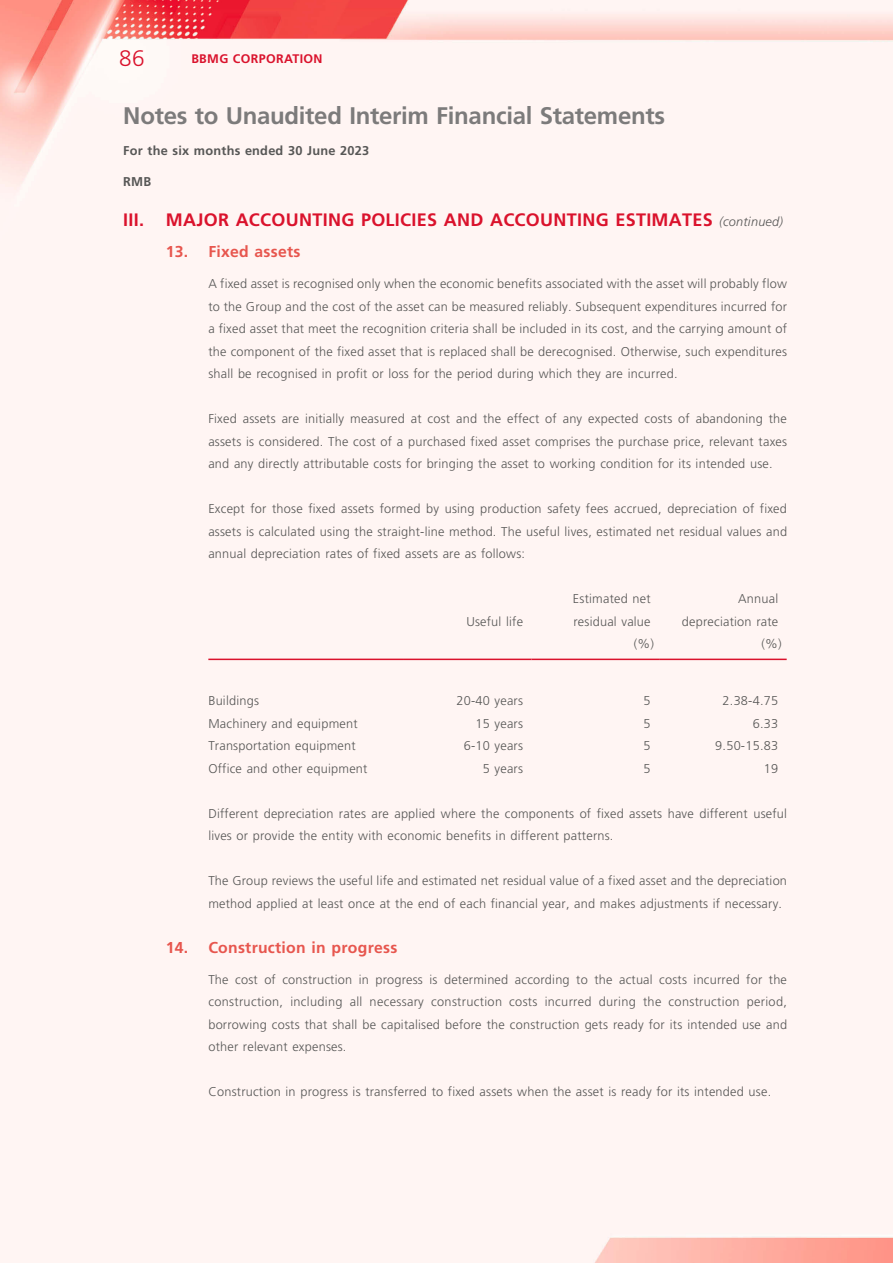
<style>
.page{position:relative;width:893px;height:1263px;background:#fff5f3}
.page>*{position:absolute;margin:0;border:0;box-sizing:border-box;transform-origin:0 0}
.t1{font:700 24px "Frutiger LT Std";letter-spacing:-.015em;color:#7c7b7b}
.t2{font:300 22.5px "Frutiger LT Std";color:#da122c}
.t3{font:700 18px "Frutiger LT Std";letter-spacing:.015em;color:#da122c}
.t4{font:700 15.75px "Frutiger LT Std";letter-spacing:.015em;color:#e7564e}
.t5{font:300 12.75px/22.5px "Frutiger LT Std";letter-spacing:.015em;color:#575756;text-align:justify}
.t6{font:700 12.75px "Frutiger LT Std";letter-spacing:.015em;color:#575756}
.t7{font:700 12.45px "Frutiger LT Std";letter-spacing:.03em;color:#da122c}
.s1{font-weight:300;font-style:italic;font-size:12.75px;color:#575756}
</style>
<div class="page">
<hr style="left:208px;top:659px;width:196px;height:1px;background:#da122c">
<hr style="left:404px;top:659px;width:127px;height:1px;background:#da122c">
<hr style="left:531px;top:659px;width:128px;height:1px;background:#da122c">
<hr style="left:659px;top:659px;width:128px;height:1px;background:#da122c">
<h2 class="t2" style="left:119px;top:45px;width:27px">86</h2>
<p class="t7" style="left:191px;top:52px;width:133px">BBMG CORPORATION</p>
<h1 class="t1" style="left:123px;top:102px;width:543px">Notes to Unaudited Interim Financial Statements</h1>
<p class="t6" style="left:123px;top:143px;width:247px">For the six months ended 30 June 2023</p>
<p class="t6" style="left:123px;top:174px;width:30px">RMB</p>
<h3 class="t3" style="left:123px;top:209px;width:661px">III. MAJOR ACCOUNTING POLICIES AND ACCOUNTING ESTIMATES <span class="s1">(continued)</span></h3>
<p class="t4" style="left:166px;top:242px;width:136px">13. Fixed assets</p>
<p class="t5" style="left:208px;top:273px;width:580px">A fixed asset is recognised only when the economic benefits associated with the asset will probably flow to the Group and the cost of the asset can be measured reliably. Subsequent expenditures incurred for a fixed asset that meet the recognition criteria shall be included in its cost, and the carrying amount of the component of the fixed asset that is replaced shall be derecognised. Otherwise, such expenditures shall be recognised in profit or loss for the period during which they are incurred.</p>
<p class="t5" style="left:208px;top:408px;width:580px">Fixed assets are initially measured at cost and the effect of any expected costs of abandoning the assets is considered. The cost of a purchased fixed asset comprises the purchase price, relevant taxes and any directly attributable costs for bringing the asset to working condition for its intended use.</p>
<p class="t5" style="left:208px;top:498px;width:580px">Except for those fixed assets formed by using production safety fees accrued, depreciation of fixed assets is calculated using the straight-line method. The useful lives, estimated net residual values and annual depreciation rates of fixed assets are as follows:</p>
<p class="t5" style="left:466px;top:610px;width:58px">Useful life</p>
<p class="t5" style="left:573px;top:588px;width:79px">Estimated net residual value</p>
<p class="t5" style="left:682px;top:588px;width:98px;text-align:right">Annual depreciation rate</p>
<p class="t5" style="left:634px;top:633px;width:22px">(%)</p>
<p class="t5" style="left:761px;top:633px;width:22px">(%)</p>
<p class="t5" style="left:208px;top:690px;width:52px">Buildings</p>
<p class="t5" style="left:456px;top:690px;width:68px">20-40 years</p>
<p class="t5" style="left:643px;top:690px;width:9px">5</p>
<p class="t5" style="left:723px;top:690px;width:57px">2.38-4.75</p>
<p class="t5" style="left:208px;top:712px;width:151px">Machinery and equipment</p>
<p class="t5" style="left:475px;top:712px;width:49px">15 years</p>
<p class="t5" style="left:643px;top:712px;width:9px">5</p>
<p class="t5" style="left:753px;top:712px;width:27px">6.33</p>
<p class="t5" style="left:208px;top:735px;width:149px">Transportation equipment</p>
<p class="t5" style="left:464px;top:735px;width:61px">6-10 years</p>
<p class="t5" style="left:643px;top:735px;width:9px">5</p>
<p class="t5" style="left:715px;top:735px;width:64px">9.50-15.83</p>
<p class="t5" style="left:208px;top:757px;width:161px">Office and other equipment</p>
<p class="t5" style="left:483px;top:757px;width:42px">5 years</p>
<p class="t5" style="left:643px;top:757px;width:9px">5</p>
<p class="t5" style="left:764px;top:757px;width:16px">19</p>
<p class="t5" style="left:208px;top:802px;width:580px">Different depreciation rates are applied where the components of fixed assets have different useful lives or provide the entity with economic benefits in different patterns.</p>
<p class="t5" style="left:208px;top:870px;width:580px">The Group reviews the useful life and estimated net residual value of a fixed asset and the depreciation method applied at least once at the end of each financial year, and makes adjustments if necessary.</p>
<p class="t4" style="left:166px;top:938px;width:233px">14. Construction in progress</p>
<p class="t5" style="left:208px;top:968px;width:580px">The cost of construction in progress is determined according to the actual costs incurred for the construction, including all necessary construction costs incurred during the construction period, borrowing costs that shall be capitalised before the construction gets ready for its intended use and other relevant expenses.</p>
<p class="t5" style="left:208px;top:1081px;width:564px">Construction in progress is transferred to fixed assets when the asset is ready for its intended use.</p>
</div>
